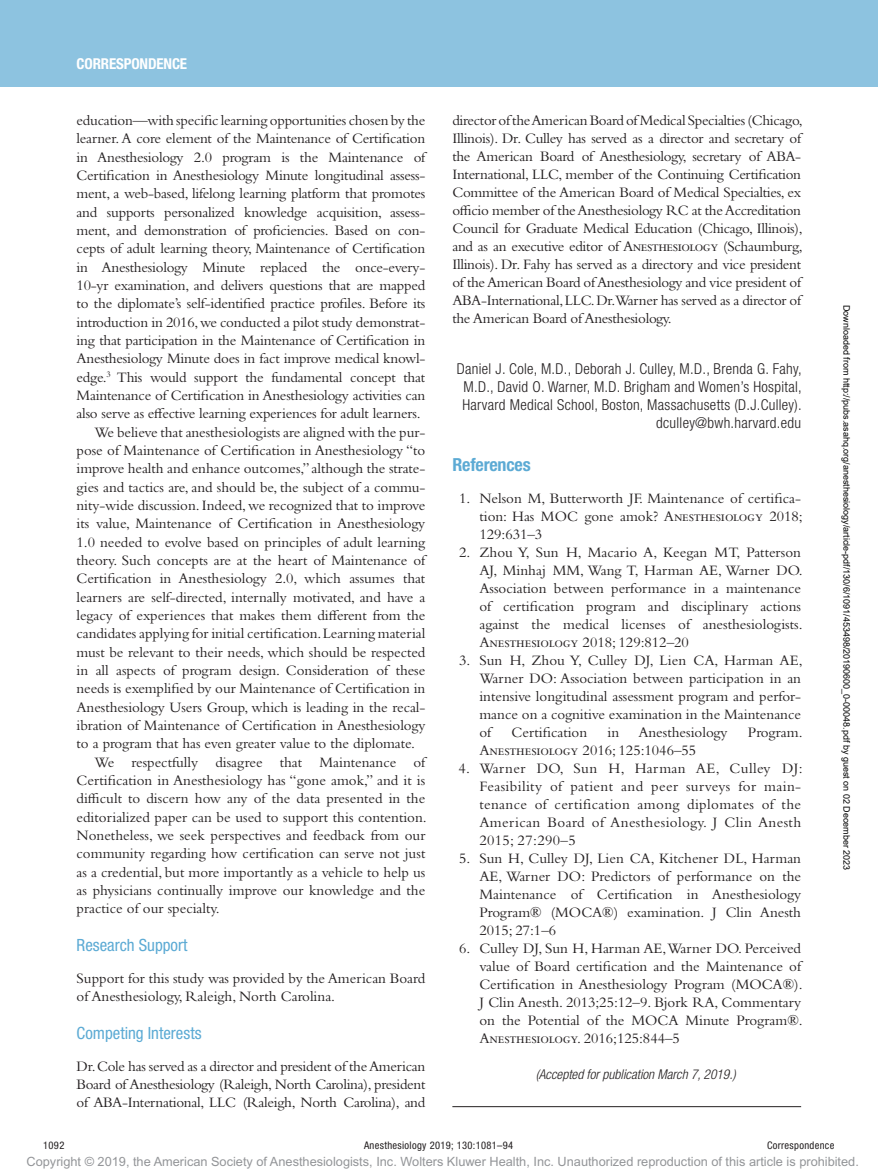
<style>
.page{position:relative;width:878px;height:1175px;background:#fff}
.page>*{position:absolute;margin:0;border:0;box-sizing:border-box;transform-origin:0 0}
.t1{font:700 condensed 18px "Helvetica Neue LT Std";letter-spacing:-.01em;color:#5caad4}
.t2{font:condensed 16.8px "Helvetica Neue LT Std";color:#5caad4}
.t3{font:15px/18px "Bembo Std";letter-spacing:-.005em;color:#231f20;text-align:justify}
.t4{font:300 condensed 15px/18px "Helvetica Neue LT Std";letter-spacing:.02em;color:#231f20;text-align:right}
.t5{font:700 condensed 15px "Helvetica Neue LT Std";letter-spacing:-.01em;color:#fff}
.t6{font:italic 300 condensed 13.5px "Helvetica Neue LT Std";color:#231f20}
.t7{font:12.75px "Arial MT Std";color:#939598}
.t8{font:condensed 10.5px "Helvetica Neue LT Std";letter-spacing:.03em;color:#231f20}
.t9{font:9px "Arial";color:#000}
</style>
<div class="page">
<div style="left:0;top:0;width:878px;height:86px;background:#8dc3e0"></div>
<hr style="left:452px;top:1106px;width:349px;height:1px;background:#231f20">
<p class="t5" style="left:77px;top:54px;width:112px">CORRESPONDENCE</p>
<p class="t3" style="left:77px;top:111px;width:350px">education—with specific learning opportunities chosen by the</p>
<p class="t3" style="left:77px;top:129px;width:350px">learner. A core element of the Maintenance of Certification</p>
<p class="t3" style="left:77px;top:148px;width:350px">in Anesthesiology 2.0 program is the Maintenance of</p>
<p class="t3" style="left:77px;top:166px;width:350px">Certification in Anesthesiology Minute longitudinal assess-</p>
<p class="t3" style="left:77px;top:184px;width:350px">ment, a web-based, lifelong learning platform that promotes</p>
<p class="t3" style="left:77px;top:203px;width:350px">and supports personalized knowledge acquisition, assess-</p>
<p class="t3" style="left:77px;top:221px;width:350px">ment, and demonstration of proficiencies. Based on con-</p>
<p class="t3" style="left:77px;top:239px;width:350px">cepts of adult learning theory, Maintenance of Certification</p>
<p class="t3" style="left:77px;top:257px;width:350px">in Anesthesiology Minute replaced the once-every-</p>
<p class="t3" style="left:77px;top:276px;width:350px">10-yr examination, and delivers questions that are mapped</p>
<p class="t3" style="left:77px;top:294px;width:350px">to the diplomate’s self-identified practice profiles. Before its</p>
<p class="t3" style="left:77px;top:312px;width:350px">introduction in 2016, we conducted a pilot study demonstrat-</p>
<p class="t3" style="left:77px;top:331px;width:350px">ing that participation in the Maintenance of Certification in</p>
<p class="t3" style="left:77px;top:349px;width:350px">Anesthesiology Minute does in fact improve medical knowl-</p>
<p class="t3" style="left:77px;top:367px;width:350px">edge.<sup>3</sup> This would support the fundamental concept that</p>
<p class="t3" style="left:77px;top:386px;width:350px">Maintenance of Certification in Anesthesiology activities can</p>
<p class="t3" style="left:77px;top:404px;width:345px">also serve as effective learning experiences for adult learners.</p>
<p class="t3" style="left:95px;top:422px;width:332px">We believe that anesthesiologists are aligned with the pur-</p>
<p class="t3" style="left:77px;top:441px;width:350px">pose of Maintenance of Certification in Anesthesiology “to</p>
<p class="t3" style="left:77px;top:459px;width:350px">improve health and enhance outcomes,” although the strate-</p>
<p class="t3" style="left:77px;top:477px;width:350px">gies and tactics are, and should be, the subject of a commu-</p>
<p class="t3" style="left:77px;top:496px;width:350px">nity-wide discussion. Indeed, we recognized that to improve</p>
<p class="t3" style="left:77px;top:514px;width:350px">its value, Maintenance of Certification in Anesthesiology</p>
<p class="t3" style="left:77px;top:532px;width:350px">1.0 needed to evolve based on principles of adult learning</p>
<p class="t3" style="left:77px;top:551px;width:350px">theory. Such concepts are at the heart of Maintenance of</p>
<p class="t3" style="left:77px;top:569px;width:350px">Certification in Anesthesiology 2.0, which assumes that</p>
<p class="t3" style="left:77px;top:587px;width:350px">learners are self-directed, internally motivated, and have a</p>
<p class="t3" style="left:77px;top:606px;width:350px">legacy of experiences that makes them different from the</p>
<p class="t3" style="left:77px;top:624px;width:350px">candidates applying for initial certification. Learning material</p>
<p class="t3" style="left:77px;top:642px;width:350px">must be relevant to their needs, which should be respected</p>
<p class="t3" style="left:77px;top:661px;width:350px">in all aspects of program design. Consideration of these</p>
<p class="t3" style="left:77px;top:679px;width:350px">needs is exemplified by our Maintenance of Certification in</p>
<p class="t3" style="left:77px;top:697px;width:350px">Anesthesiology Users Group, which is leading in the recal-</p>
<p class="t3" style="left:77px;top:716px;width:350px">ibration of Maintenance of Certification in Anesthesiology</p>
<p class="t3" style="left:77px;top:734px;width:340px">to a program that has even greater value to the diplomate.</p>
<p class="t3" style="left:95px;top:752px;width:332px">We respectfully disagree that Maintenance of</p>
<p class="t3" style="left:77px;top:771px;width:350px">Certification in Anesthesiology has “gone amok,” and it is</p>
<p class="t3" style="left:77px;top:789px;width:350px">difficult to discern how any of the data presented in the</p>
<p class="t3" style="left:77px;top:807px;width:352px">editorialized paper can be used to support this contention.</p>
<p class="t3" style="left:77px;top:826px;width:350px">Nonetheless, we seek perspectives and feedback from our</p>
<p class="t3" style="left:77px;top:844px;width:350px">community regarding how certification can serve not just</p>
<p class="t3" style="left:77px;top:862px;width:350px">as a credential, but more importantly as a vehicle to help us</p>
<p class="t3" style="left:77px;top:881px;width:350px">as physicians continually improve our knowledge and the</p>
<p class="t3" style="left:77px;top:899px;width:145px">practice of our specialty.</p>
<p class="t2" style="left:77px;top:935px;width:112px">Research Support</p>
<p class="t3" style="left:77px;top:968px;width:350px">Support for this study was provided by the American Board of Anesthesiology, Raleigh, North Carolina.</p>
<p class="t2" style="left:77px;top:1023px;width:126px">Competing Interests</p>
<p class="t3" style="left:77px;top:1056px;width:350px">Dr. Cole has served as a director and president of the American Board of Anesthesiology (Raleigh, North Carolina), president of ABA-International, LLC (Raleigh, North Carolina), and</p>
<p class="t3" style="left:452px;top:111px;width:352px">director of the American Board of Medical Specialties (Chicago, Illinois). Dr. Culley has served as a director and secretary of the American Board of Anesthesiology, secretary of ABA-International, LLC, member of the Continuing Certification Committee of the American Board of Medical Specialties, ex officio member of the Anesthesiology RC at the Accreditation Council for Graduate Medical Education (Chicago, Illinois), and as an executive editor of Anesthesiology (Schaumburg, Illinois). Dr. Fahy has served as a directory and vice president of the American Board of Anesthesiology and vice president of ABA-International, LLC. Dr.Warner has served as a director of the American Board of Anesthesiology.</p>
<p class="t4" style="left:457px;top:359px;width:346px">Daniel J. Cole, M.D., Deborah J. Culley, M.D., Brenda G. Fahy, M.D., David O. Warner, M.D. Brigham and Women’s Hospital, Harvard Medical School, Boston, Massachusetts (D.J.Culley). dculley@bwh.harvard.edu</p>
<p class="t1" style="left:452px;top:454px;width:80px">References</p>
<p class="t3" style="left:479px;top:489px;width:325px;text-indent:-20px">1. Nelson M, Butterworth JF. Maintenance of certifica&shy;tion: Has MOC gone amok? Anesthesiology 2018; 129:631–3</p>
<p class="t3" style="left:479px;top:543px;width:325px;text-indent:-20px">2. Zhou Y, Sun H, Macario A, Keegan MT, Patterson AJ, Minhaj MM, Wang T, Harman AE, Warner DO.<br>Association between performance in a maintenance of certification program and disciplinary actions against the medical licenses of anesthesiologists.<br>Anesthesiology 2018; 129:812–20</p>
<p class="t3" style="left:479px;top:651px;width:325px;text-indent:-20px">3. Sun H, Zhou Y, Culley DJ, Lien CA, Harman AE, Warner DO: Association between participation in an intensive longitudinal assessment program and perfor&shy;mance on a cognitive examination in the Maintenance of</p>
<p class="t3" style="left:511px;top:723px;width:77px">Certification</p>
<p class="t3" style="left:607px;top:723px;width:13px">in</p>
<p class="t3" style="left:638px;top:723px;width:91px">Anesthesiology</p>
<p class="t3" style="left:747px;top:723px;width:56px">Program.</p>
<p class="t3" style="left:479px;top:741px;width:218px">Anesthesiology 2016; 125:1046–55</p>
<p class="t3" style="left:479px;top:759px;width:325px;text-indent:-21px">4. Warner DO, Sun H, Harman AE, Culley DJ:<br>Feasibility of patient and peer surveys for main&shy;tenance of certification among diplomates of the American Board of Anesthesiology. J Clin Anesth 2015; 27:290–5</p>
<p class="t3" style="left:479px;top:849px;width:323px;text-indent:-20px">5. Sun H, Culley DJ, Lien CA, Kitchener DL, Harman AE, Warner DO: Predictors of performance on the Maintenance of Certification in Anesthesiology Program® (MOCA®) examination. J Clin Anesth 2015; 27:1–6</p>
<p class="t3" style="left:479px;top:939px;width:325px;text-indent:-20px">6. Culley DJ, Sun H, Harman AE, Warner DO. Perceived value of Board certification and the Maintenance of Certification in Anesthesiology Program (MOCA®).<br>J Clin Anesth. 2013;25:12–9. Bjork RA, Commentary on the Potential of the MOCA Minute Program®.<br>Anesthesiology. 2016;125:844–5</p>
<p class="t6" style="left:536px;top:1066px;width:201px">(Accepted for publication March 7, 2019.)</p>
<p class="t9" style="left:850px;top:304px;width:567px;rotate:90deg">Downloaded from http://pubs.asahq.org/anesthesiology/article-pdf/130/6/1091/453498/20190600_0-00048.pdf by guest on 02 December 2023</p>
<p class="t8" style="left:43px;top:1139px;width:23px">1092</p>
<p class="t8" style="left:364px;top:1139px;width:151px">Anesthesiology 2019; 130:1081–94</p>
<p class="t8" style="left:767px;top:1139px;width:69px">Correspondence</p>
<p class="t7" style="left:27px;top:1154px;width:833px">Copyright © 2019, the American Society of Anesthesiologists, Inc. Wolters Kluwer Health, Inc. Unauthorized reproduction of this article is prohibited.</p>
</div>
